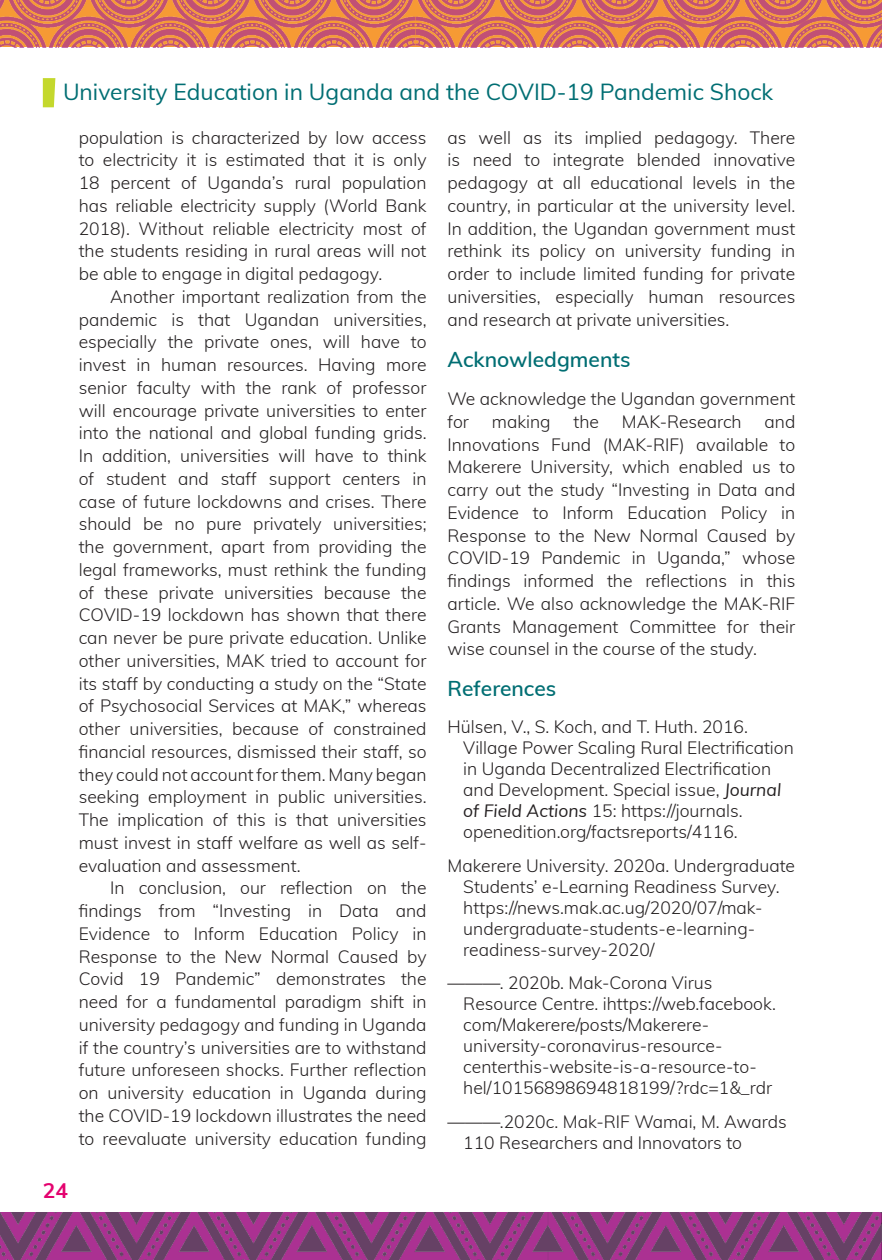
<style>
.page{position:relative;width:882px;height:1260px;background:#fff}
.page>*{position:absolute;margin:0;border:0;box-sizing:border-box;transform-origin:0 0}
.t1{font:22.75px "Muli";color:#006e73}
.t2{font:600 21px "Muli";color:#006e73}
.t3{font:700 21px "Muli";color:#e4036f}
.P-Reg{font:300 17.5px/22.8px "Muli";color:#231f20;text-align:justify}
.REF{font:300 17.5px/21px "Muli";color:#231f20}
.P-First{font:300 17.5px/22.8px "Muli";color:#231f20}
.s1{font-weight:400;font-style:italic}
</style>
<div class="page">
<img style="left:0;top:1213px;width:882px;height:47px">
<img style="left:0;top:0;width:882px;height:47px">
<svg style="left:43px;top:78px;width:12px;height:29px"></svg>
<h1 class="t1" style="left:63px;top:75px;width:712px">University Education in Uganda and the COVID-19 Pandemic Shock</h1>
<p class="P-Reg" style="left:79px;top:125px;width:349px">population is characterized by low access to electricity it is estimated that it is only 18 percent of Uganda’s rural population has reliable electricity supply (World Bank 2018). Without reliable electricity most of the students residing in rural areas will not be able to engage in digital pedagogy.</p>
<p class="P-Reg" style="left:79px;top:284px;width:349px;text-indent:32px">Another important realization from the pandemic is that Ugandan universities, especially the private ones, will have to invest in human resources. Having more senior faculty with the rank of professor will encourage private universities to enter into the national and global funding grids.<br>In addition, universities will have to think of student and staff support centers in case of future lockdowns and crises. There should be no pure privately universities; the government, apart from providing the legal frameworks, must rethink the funding of these private universities because the COVID-19 lockdown has shown that there can never be pure private education. Unlike other universities, MAK tried to account for its staff by conducting a study on the “State of Psychosocial Services at MAK,” whereas other universities, because of constrained financial resources, dismissed their staff, so they could not account for them. Many began seeking employment in public universities.<br>The implication of this is that universities must invest in staff welfare as well as self&shy;evaluation and assessment.</p>
<p class="P-Reg" style="left:79px;top:876px;width:349px;text-indent:32px">In conclusion, our reflection on the findings from “Investing in Data and Evidence to Inform Education Policy in Response to the New Normal Caused by Covid 19 Pandemic” demonstrates the need for a fundamental paradigm shift in university pedagogy and funding in Uganda if the country’s universities are to withstand future unforeseen shocks. Further reflection on university education in Uganda during the COVID-19 lockdown illustrates the need to reevaluate university education funding</p>
<p class="t3" style="left:43px;top:1175px;width:27px">24</p>
<p class="P-Reg" style="left:448px;top:125px;width:349px">as well as its implied pedagogy. There is need to integrate blended innovative pedagogy at all educational levels in the country, in particular at the university level.<br>In addition, the Ugandan government must rethink its policy on university funding in order to include limited funding for private universities, especially human resources and research at private universities.</p>
<h1 class="t2" style="left:448px;top:344px;width:185px">Acknowledgments</h1>
<p class="P-First" style="left:448px;top:387px;width:349px">We acknowledge the Ugandan government for</p>
<p class="P-First" style="left:448px;top:409px;width:349px;text-align:justify;text-indent:317px">and Innovations Fund (MAK-RIF) available to Makerere University, which enabled us to carry out the study “Investing in Data and Evidence to Inform Education Policy in Response to the New Normal Caused by COVID-19 Pandemic in Uganda,” whose findings informed the reflections in this article. We also acknowledge the MAK-RIF Grants Management Committee for their wise counsel in the course of the study.</p>
<h1 class="t2" style="left:448px;top:673px;width:110px">References</h1>
<p class="REF" style="left:463px;top:715px;width:332px;text-indent:-16px">Hülsen, V., S. Koch, and T. Huth. 2016.<br>Village Power Scaling Rural Electrification in Uganda Decentralized Electrification and Development. Special issue, <span class="s1">Journal of Field Actions</span> 15: https://journals. openedition.org/factsreports/4116.</p>
<p class="REF" style="left:463px;top:854px;width:333px;text-indent:-16px">Makerere University. 2020a. Undergraduate Students’ e-Learning Readiness Survey. https://news.mak.ac.ug/2020/07/mak&shy;undergraduate-students-e-learning&shy;readiness-survey-2020/</p>
<p class="REF" style="left:463px;top:972px;width:314px;text-indent:-16px">———. 2020b. Mak-Corona Virus Resource Centre. ihttps://web.facebook. com/Makerere/posts/Makerere&shy;university-coronavirus-resource&shy;centerthis-website-is-a-resource-to&shy;hel/10156898694818199/?rdc=1&amp;_rdr</p>
<p class="REF" style="left:463px;top:1110px;width:325px;text-indent:-16px">———.2020c. Mak-RIF Wamai, M. Awards<br>110 Researchers and Innovators to</p>
<p class="P-First" style="left:492px;top:409px;width:60px">making</p>
<p class="P-First" style="left:574px;top:409px;width:27px">the</p>
<p class="P-First" style="left:622px;top:409px;width:121px">MAK-Research</p>
</div>
